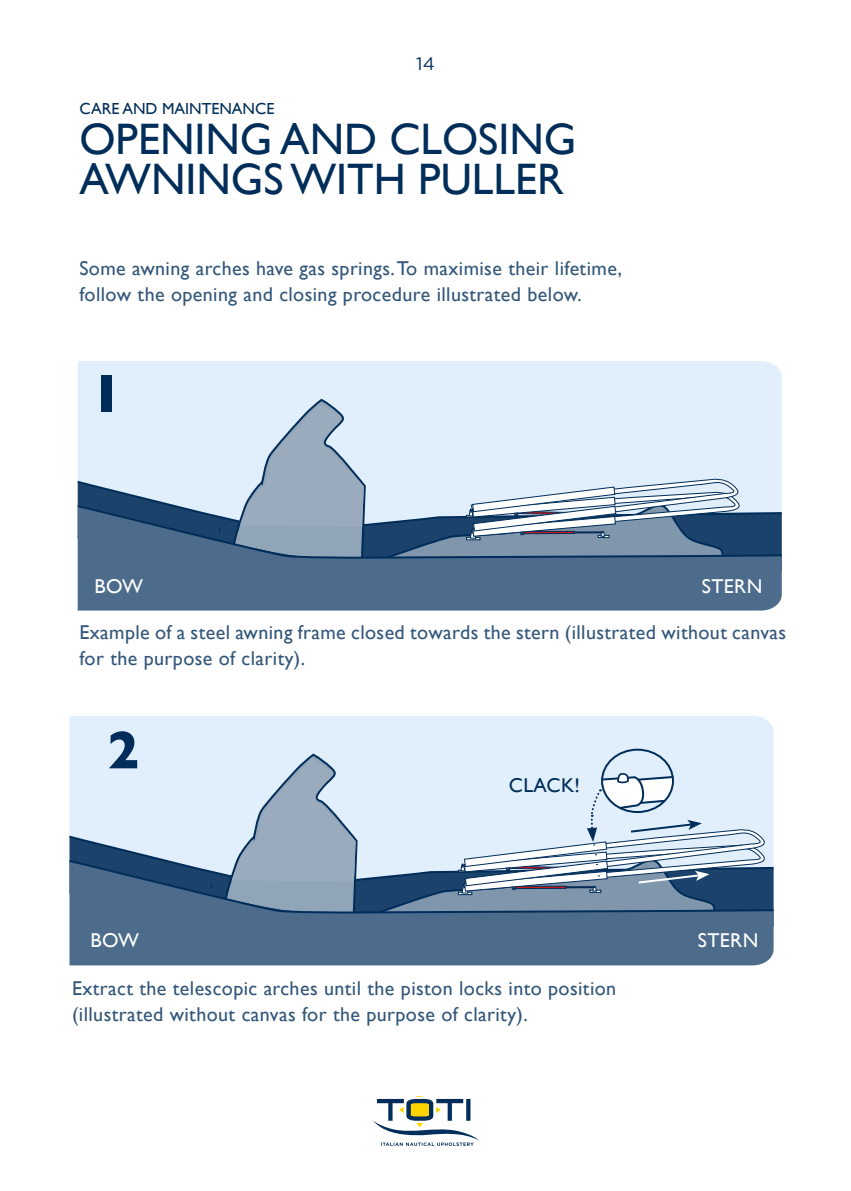
<style>
.page{position:relative;width:851px;height:1191px;background:#fff}
.page>*{position:absolute;margin:0;border:0;box-sizing:border-box;transform-origin:0 0}
.t1{font:700 54px "Gill Sans";color:#002d59}
.t2{font:44px/40px "Gill Sans";color:#002d59}
.t3{font:20px/26px "Gill Sans";letter-spacing:.02em;color:#33577a}
.t4{font:20px "Gill Sans";letter-spacing:.02em;color:#fff}
.t5{font:20px "Gill Sans";letter-spacing:.02em;color:#002d59}
.t6{font:18px "Gotham";color:#002d59}
.t7{font:16px "Gill Sans";color:#002d59}
</style>
<div class="page">
<svg style="left:372px;top:1096px;width:106px;height:50px"></svg>
<div style="left:78px;top:361px;width:703px;height:116px;background:#e1eefb"></div>
<svg style="left:78px;top:477px;width:703px;height:25px;background:#bfd1e2"></svg>
<svg style="left:78px;top:502px;width:703px;height:108px;background:#4b6a8a"></svg>
<svg style="left:232px;top:384px;width:135px;height:177px;background:#a9bbcd"></svg>
<svg style="left:379px;top:478px;width:364px;height:84px;background:#8fa5ba"></svg>
<div style="left:69px;top:716px;width:704px;height:116px;background:#e1eefb"></div>
<svg style="left:69px;top:832px;width:704px;height:25px;background:#b6c9db"></svg>
<svg style="left:69px;top:857px;width:704px;height:108px;background:#4b6a8a"></svg>
<svg style="left:224px;top:738px;width:134px;height:178px;background:#a9bbcd"></svg>
<svg style="left:371px;top:771px;width:397px;height:146px;background:#adbfd2"></svg>
<p class="t6" style="left:416px;top:53px;width:20px">14</p>
<p class="t7" style="left:79px;top:99px;width:196px">CARE AND MAINTENANCE</p>
<h2 class="t2" style="left:79px;top:118px;width:498px">OPENING AND CLOSING<br>AWNINGS WITH PULLER</h2>
<p class="t3" style="left:79px;top:255px;width:544px">Some awning arches have gas springs. To maximise their lifetime, follow the opening and closing procedure illustrated below.</p>
<h1 class="t1" style="left:90px;top:350px;width:34px">1</h1>
<p class="t4" style="left:94px;top:574px;width:50px">BOW</p>
<p class="t4" style="left:701px;top:574px;width:62px">STERN</p>
<p class="t3" style="left:79px;top:619px;width:708px">Example of a steel awning frame closed towards the stern (illustrated without canvas for the purpose of clarity).</p>
<p class="t4" style="left:99px;top:574px;width:39px">Prua</p>
<p class="t4" style="left:696px;top:579px;width:52px">Poppa</p>
<h1 class="t1" style="left:107px;top:707px;width:34px">2</h1>
<p class="t5" style="left:508px;top:774px;width:73px">CLACK!</p>
<p class="t4" style="left:90px;top:928px;width:50px">BOW</p>
<p class="t4" style="left:697px;top:928px;width:62px">STERN</p>
<p class="t4" style="left:90px;top:929px;width:39px">Prua</p>
<p class="t4" style="left:688px;top:933px;width:52px">Poppa</p>
<p class="t3" style="left:72px;top:975px;width:545px">Extract the telescopic arches until the piston locks into position (illustrated without canvas for the purpose of clarity).</p>
</div>
